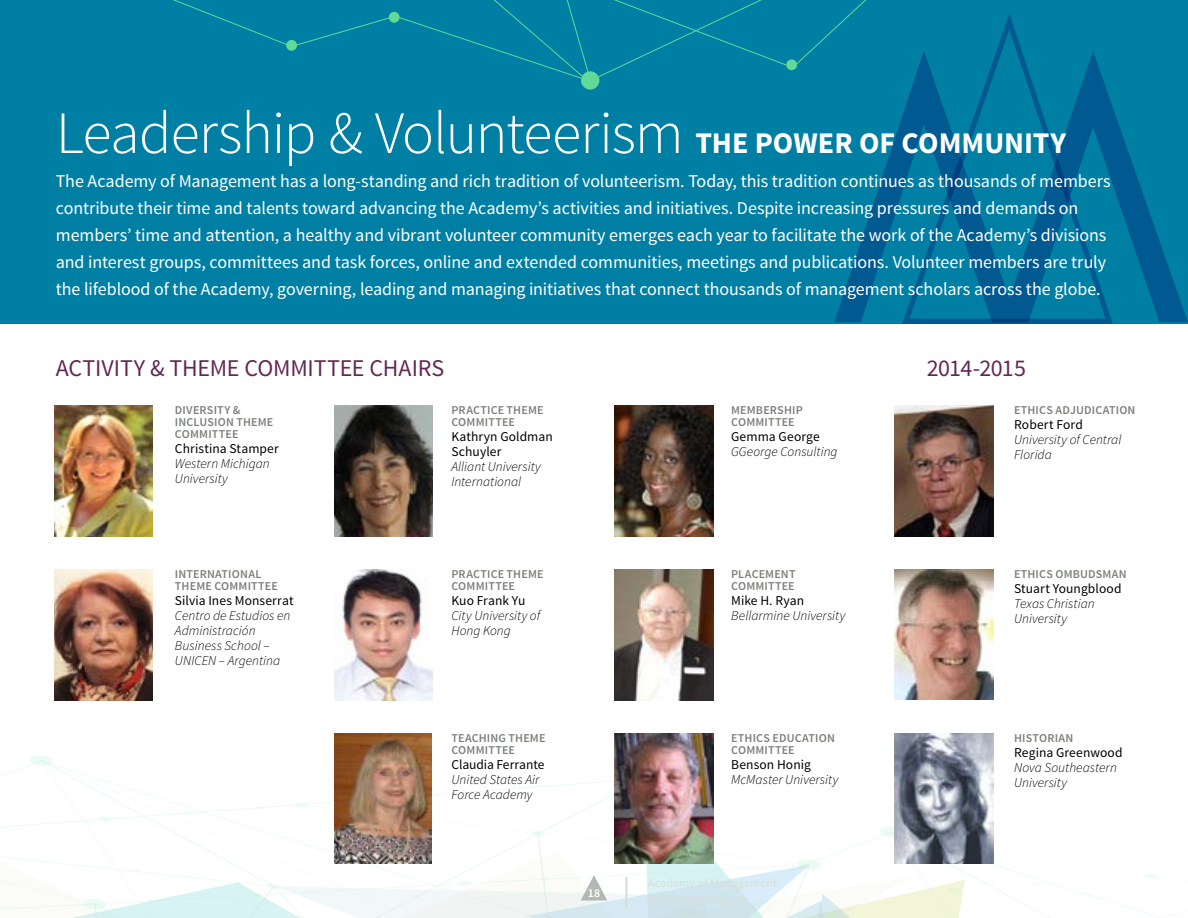
<style>
.page{position:relative;width:1188px;height:918px;background:#fff}
.page>*{position:absolute;margin:0;border:0;box-sizing:border-box;transform-origin:0 0}
.t1{font:300 60px "Source Sans Pro";letter-spacing:-.02em;color:#fff}
.t2{font:24px "Source Sans Pro";letter-spacing:-.01em;color:#632854}
.t3{font:18px/27px "Source Sans Pro";letter-spacing:-.005em;color:#fff}
.t4{font:italic 300 13.5px/15px "Source Sans Pro";color:#000}
.t5{font:13.5px/15px "Source Sans Pro";letter-spacing:.005em;color:#000}
.t6{font:600 12px/12px "Source Sans Pro";letter-spacing:.015em;color:#7b827a}
.t7{font:12px "Source Sans Pro";letter-spacing:.01em;color:#ddded6}
.t8{font:600 12px "Source Sans Pro";color:#fff}
.s1{font-weight:700;font-size:30px}
</style>
<div class="page">
<div style="left:0;top:0;width:1188px;height:324px;background:#007fa4"></div>
<svg style="left:173px;top:0;width:427px;height:82px"></svg>
<div style="left:286px;top:40px;width:11px;height:11px;background:#61da98;border-radius:50%"></div>
<div style="left:389px;top:12px;width:11px;height:11px;background:#61da98;border-radius:50%"></div>
<div style="left:581px;top:71px;width:18px;height:19px;background:#61da98;border-radius:50%"></div>
<svg style="left:455px;top:0;width:411px;height:80px"></svg>
<img style="left:894px;top:569px;width:99px;height:131px">
<img style="left:334px;top:569px;width:99px;height:131px">
<img style="left:614px;top:733px;width:99px;height:20px">
<img style="left:54px;top:405px;width:99px;height:131px">
<img style="left:614px;top:569px;width:99px;height:131px">
<img style="left:894px;top:733px;width:99px;height:20px">
<img style="left:54px;top:569px;width:99px;height:131px">
<img style="left:894px;top:405px;width:99px;height:131px">
<svg style="left:0;top:753px;width:1162px;height:165px"></svg>
<hr style="left:625px;top:877px;width:3px;height:32px;background:#ddded6">
<img style="left:334px;top:733px;width:98px;height:131px">
<img style="left:334px;top:405px;width:99px;height:131px">
<img style="left:614px;top:405px;width:99px;height:131px">
<svg style="left:902px;top:14px;width:211px;height:310px"></svg>
<svg style="left:834px;top:51px;width:354px;height:271px"></svg>
<h1 class="t1" style="left:56px;top:97px;width:1012px">Leadership &amp; Volunteerism <span class="s1">THE POWER OF COMMUNITY</span></h1>
<p class="t3" style="left:56px;top:168px;width:1056px">The Academy of Management has a long-standing and rich tradition of volunteerism. Today, this tradition continues as thousands of members contribute their time and talents toward advancing the Academy’s activities and initiatives. Despite increasing pressures and demands on members’ time and attention, a healthy and vibrant volunteer community emerges each year to facilitate the work of the Academy’s divisions and interest groups, committees and task forces, online and extended communities, meetings and publications. Volunteer members are truly the lifeblood of the Academy, governing, leading and managing initiatives that connect thousands of management scholars across the globe.</p>
<h2 class="t2" style="left:56px;top:353px;width:390px">ACTIVITY &amp; THEME COMMITTEE CHAIRS</h2>
<p class="t6" style="left:175px;top:405px;width:100px">DIVERSITY &amp;<br>INCLUSION THEME<br>COMMITTEE</p>
<p class="t5" style="left:175px;top:442px;width:105px">Christina Stamper</p>
<p class="t4" style="left:175px;top:457px;width:96px">Western Michigan<br>University</p>
<p class="t6" style="left:175px;top:569px;width:105px">INTERNATIONAL<br>THEME COMMITTEE</p>
<p class="t5" style="left:175px;top:593px;width:120px">Silvia Ines Monserrat</p>
<p class="t4" style="left:175px;top:608px;width:117px">Centro de Estudios en<br>Administración<br>Business School –<br>UNICEN – Argentina</p>
<p class="t6" style="left:451px;top:405px;width:94px">PRACTICE THEME<br>COMMITTEE</p>
<p class="t5" style="left:451px;top:430px;width:103px">Kathryn Goldman<br>Schuyler</p>
<p class="t4" style="left:451px;top:460px;width:91px">Alliant University<br>International</p>
<p class="t6" style="left:451px;top:569px;width:94px">PRACTICE THEME<br>COMMITTEE</p>
<p class="t5" style="left:451px;top:593px;width:76px">Kuo Frank Yu</p>
<p class="t4" style="left:451px;top:608px;width:90px">City University of<br>Hong Kong</p>
<p class="t6" style="left:451px;top:732px;width:96px">TEACHING THEME<br>COMMITTEE</p>
<p class="t5" style="left:451px;top:757px;width:95px">Claudia Ferrante</p>
<p class="t4" style="left:451px;top:772px;width:90px">United States Air<br>Force Academy</p>
<p class="t8" style="left:588px;top:885px;width:14px">18</p>
<p class="t6" style="left:731px;top:405px;width:73px">MEMBERSHIP<br>COMMITTEE</p>
<p class="t5" style="left:731px;top:430px;width:90px">Gemma George</p>
<p class="t4" style="left:731px;top:445px;width:108px">GGeorge Consulting</p>
<p class="t6" style="left:731px;top:569px;width:66px">PLACEMENT<br>COMMITTEE</p>
<p class="t5" style="left:731px;top:593px;width:75px">Mike H. Ryan</p>
<p class="t4" style="left:731px;top:608px;width:116px">Bellarmine University</p>
<p class="t6" style="left:731px;top:732px;width:105px">ETHICS EDUCATION<br>COMMITTEE</p>
<p class="t5" style="left:731px;top:757px;width:81px">Benson Honig</p>
<p class="t4" style="left:731px;top:772px;width:109px">McMaster University</p>
<p class="t7" style="left:648px;top:876px;width:131px">Academy of Management</p>
<h2 class="t2" style="left:927px;top:353px;width:101px">2014-2015</h2>
<p class="t6" style="left:1014px;top:405px;width:123px">ETHICS ADJUDICATION</p>
<p class="t5" style="left:1014px;top:418px;width:70px">Robert Ford</p>
<p class="t4" style="left:1014px;top:433px;width:109px">University of Central<br>Florida</p>
<p class="t6" style="left:1014px;top:569px;width:114px">ETHICS OMBUDSMAN</p>
<p class="t5" style="left:1014px;top:581px;width:109px">Stuart Youngblood</p>
<p class="t4" style="left:1014px;top:596px;width:82px">Texas Christian<br>University</p>
<p class="t6" style="left:1014px;top:732px;width:61px">HISTORIAN</p>
<p class="t5" style="left:1014px;top:745px;width:110px">Regina Greenwood</p>
<p class="t4" style="left:1014px;top:760px;width:104px">Nova Southeastern<br>University</p>
</div>
